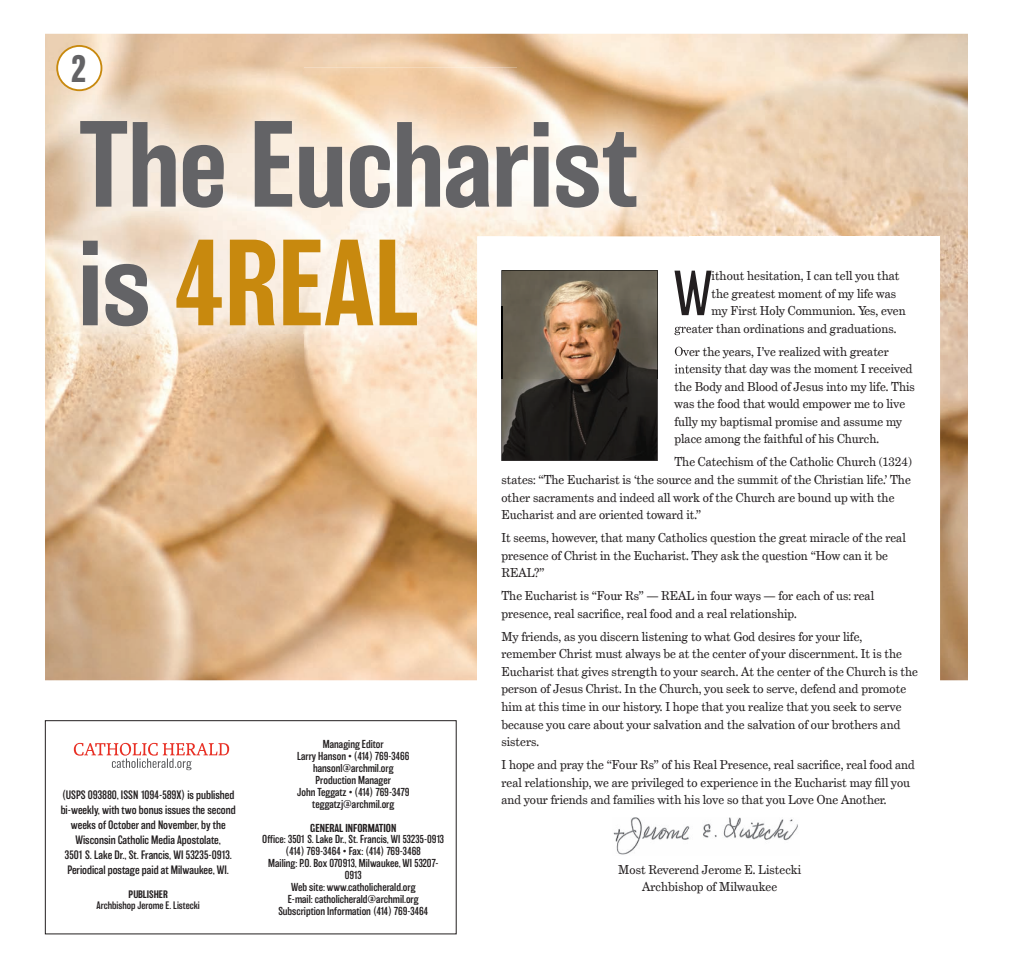
<style>
.page{position:relative;width:1013px;height:968px;background:#fff}
.page>*{position:absolute;margin:0;border:0;box-sizing:border-box;transform-origin:0 0}
.t1{font:500 112.62px/118.6px "Balboa";color:#636366}
.t2{font:200 58.5px "Balboa";color:#231f20}
.t3{font:700 35px "Balboa";color:#636366}
.t4{font:12.5px/17.5px "Grad";color:#231f20}
.t5{font:300 11.25px/15px "Balboa";color:#231f20;text-align:center}
.t6{font:300 10.62px/12px "Balboa";color:#231f20;text-align:center}
.t7{font:500 10.62px "Balboa";color:#231f20}
.t8{font:300 10px "Balboa";color:#231f20}
.t9{font:500 10px "Balboa";color:#231f20}
.s1{color:#c8890e}
</style>
<div class="page">
<img style="left:45px;top:34px;width:923px;height:646px">
<div style="left:477px;top:236px;width:463px;height:698px;background:#fff"></div>
<svg style="left:501px;top:379px;width:156px;height:82px"></svg>
<img style="left:613px;top:817px;width:185px;height:38px">
<img style="left:45px;top:67px;width:472px;height:312px">
<img style="left:517px;top:67px;width:172px;height:169px">
<img style="left:477px;top:236px;width:212px;height:143px">
<img style="left:618px;top:271px;width:39px;height:108px">
<img style="left:501px;top:270px;width:117px;height:36px">
<img style="left:501px;top:306px;width:1px;height:73px">
<img style="left:674px;top:271px;width:15px;height:44px">
<img style="left:674px;top:323px;width:15px;height:12px">
<img style="left:675px;top:347px;width:14px;height:11px">
<img style="left:674px;top:364px;width:15px;height:12px">
<div style="left:57px;top:46px;width:44px;height:44px;background:#fff;border-radius:50%"></div>
<div style="left:56px;top:45px;width:46px;height:46px;border:2px solid #c8890e;border-radius:50%"></div>
<div style="left:45px;top:720px;width:411px;height:214px;border:1px solid #231f20"></div>
<svg style="left:74px;top:743px;width:155px;height:27px"></svg>
<h3 class="t3" style="left:71px;top:48px;width:17px">2</h3>
<h1 class="t1" style="left:79px;top:106px;width:560px">The Eucharist is <span class="s1">4REAL</span></h1>
<h2 class="t2" style="left:674px;top:262px;width:40px">W</h2>
<p class="t4" style="left:711px;top:267px;width:189px">ithout hesitation, I can tell you that</p>
<p class="t4" style="left:711px;top:284px;width:186px">the greatest moment of my life was</p>
<p class="t4" style="left:711px;top:302px;width:196px">my First Holy Communion. Yes, even</p>
<p class="t4" style="left:674px;top:319px;width:223px">greater than ordinations and graduations.</p>
<p class="t4" style="left:674px;top:343px;width:242px">Over the years, I’ve realized with greater intensity that day was the moment I received the Body and Blood of Jesus into my life. This was the food that would empower me to live fully my baptismal promise and assume my place among the faithful of his Church.</p>
<p class="t4" style="left:501px;top:453px;width:412px;text-indent:173px">The Catechism of the Catholic Church (1324) states: “The Eucharist is ‘the source and the summit of the Christian life.’ The other sacraments and indeed all work of the Church are bound up with the Eucharist and are oriented toward it.”</p>
<p class="t4" style="left:501px;top:529px;width:406px">It seems, however, that many Catholics question the great miracle of the real presence of Christ in the Eucharist. They ask the question “How can it be<br>REAL?”</p>
<p class="t4" style="left:501px;top:587px;width:374px">The Eucharist is “Four Rs” — REAL in four ways — for each of us: real presence, real sacrifice, real food and a real relationship.</p>
<p class="t4" style="left:501px;top:628px;width:418px">My friends, as you discern listening to what God desires for your life, remember Christ must always be at the center of your discernment. It is the Eucharist that gives strength to your search. At the center of the Church is the person of Jesus Christ. In the Church, you seek to serve, defend and promote him at this time in our history. I hope that you realize that you seek to serve because you care about your salvation and the salvation of our brothers and sisters.</p>
<p class="t4" style="left:501px;top:756px;width:415px">I hope and pray the “Four Rs” of his Real Presence, real sacrifice, real food and real relationship, we are privileged to experience in the Eucharist may fill you and your friends and families with his love so that you Love One Another.</p>
<p class="t6" style="left:297px;top:738px;width:114px">Managing Editor<br>Larry Hanson • (414) 769-3466 hansonl@archmil.org<br>Production Manager<br>John Teggatz • (414) 769-3479 teggatzj@archmil.org</p>
<p class="t7" style="left:310px;top:821px;width:88px">GENERAL INFORMATION</p>
<p class="t6" style="left:262px;top:833px;width:183px">Office: 3501 S. Lake Dr., St. Francis, WI 53235-0913 (414) 769-3464 • Fax: (414) 769-3468<br>Mailing: P.O. Box 070913, Milwaukee, WI 53207- 0913<br>Web site: www.catholicherald.org<br>E-mail: catholicherald@archmil.org<br>Subscription Information (414) 769-3464</p>
<p class="t5" style="left:61px;top:787px;width:176px">(USPS 093880, ISSN 1094-589X) is published bi-weekly, with two bonus issues the second weeks of October and November, by the Wisconsin Catholic Media Apostolate,<br>3501 S. Lake Dr., St. Francis, WI 53235-0913.<br>Periodical postage paid at Milwaukee, WI.</p>
<p class="t9" style="left:129px;top:888px;width:41px">PUBLISHER</p>
<p class="t8" style="left:96px;top:900px;width:105px">Archbishop Jerome E. Listecki</p>
<p class="t4" style="left:618px;top:860px;width:184px;text-align:center">Most Reverend Jerome E. Listecki<br>Archbishop of Milwaukee</p>
</div>
